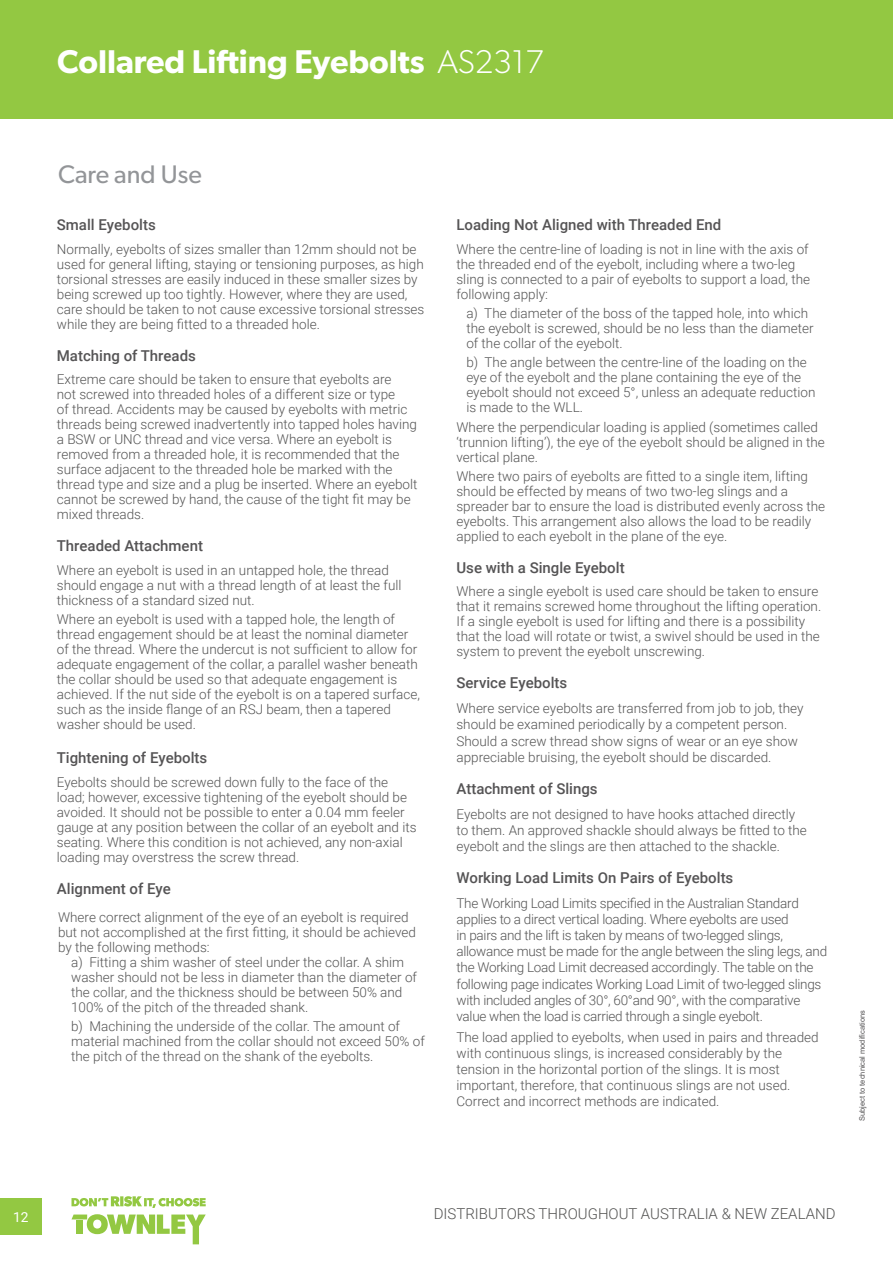
<style>
.page{position:relative;width:893px;height:1263px;background:#fff}
.page>*{position:absolute;margin:0;border:0;box-sizing:border-box;transform-origin:0 0}
.t1{font:600 33px "Gibson";color:#fff}
.t2{font:25.5px "Gibson";color:#939598}
.t3{font:500 15px "Roboto";color:#555455}
.t4{font:300 15px "Roboto";color:#545453}
.t5{font:13.8px "Roboto";color:#fff}
.t6{font:300 13.5px/15px "Roboto";color:#545454}
.t7{font:300 13.5px/16.2px "Roboto";letter-spacing:-.02em;color:#545454}
.t8{font:7.5px "Arial";color:#555455}
.s1{font-weight:300}
</style>
<div class="page">
<div style="left:0;top:1198px;width:42px;height:36px;background:#93c842"></div>
<div style="left:0;top:0;width:893px;height:118px;background:#93c842"></div>
<svg style="left:72px;top:1196px;width:134px;height:12px"></svg>
<svg style="left:72px;top:1214px;width:134px;height:30px"></svg>
<p class="t1" style="left:57px;top:42px;width:488px">Collared Lifting Eyebolts <span class="s1">AS2317</span></p>
<p class="t2" style="left:58px;top:158px;width:145px">Care and Use</p>
<p class="t3" style="left:57px;top:215px;width:100px">Small Eyebolts</p>
<p class="t6" style="left:57px;top:241px;width:369px">Normally, eyebolts of sizes smaller than 12mm should not be used for general lifting, staying or tensioning purposes, as high torsional stresses are easily induced in these smaller sizes by being screwed up too tightly. However, where they are used, care should be taken to not cause excessive torsional stresses while they are being fitted to a threaded hole.</p>
<p class="t3" style="left:57px;top:345px;width:141px">Matching of Threads</p>
<p class="t6" style="left:57px;top:372px;width:362px">Extreme care should be taken to ensure that eyebolts are<br>not screwed into threaded holes of a different size or type<br>of thread. Accidents may be caused by eyebolts with metric threads being screwed inadvertently into tapped holes having a BSW or UNC thread and vice versa. Where an eyebolt is removed from a threaded hole, it is recommended that the surface adjacent to the threaded hole be marked with the thread type and size and a plug be inserted. Where an eyebolt cannot be screwed by hand, the cause of the tight fit may be mixed threads.</p>
<p class="t3" style="left:57px;top:536px;width:148px">Threaded Attachment</p>
<p class="t6" style="left:57px;top:562px;width:346px">Where an eyebolt is used in an untapped hole, the thread should engage a nut with a thread length of at least the full thickness of a standard sized nut.</p>
<p class="t6" style="left:57px;top:611px;width:365px">Where an eyebolt is used with a tapped hole, the length of thread engagement should be at least the nominal diameter of the thread. Where the undercut is not sufficient to allow for adequate engagement of the collar, a parallel washer beneath the collar should be used so that adequate engagement is achieved. If the nut side of the eyebolt is on a tapered surface, such as the inside flange of an RSJ beam, then a tapered washer should be used.</p>
<p class="t3" style="left:57px;top:748px;width:152px">Tightening of Eyebolts</p>
<p class="t6" style="left:57px;top:774px;width:361px">Eyebolts should be screwed down fully to the face of the load; however, excessive tightening of the eyebolt should be avoided. It should not be possible to enter a 0.04 mm feeler gauge at any position between the collar of an eyebolt and its seating. Where this condition is not achieved, any non-axial loading may overstress the screw thread.</p>
<p class="t3" style="left:57px;top:878px;width:116px">Alignment of Eye</p>
<p class="t3" style="left:456px;top:215px;width:266px">Loading Not Aligned with Threaded End</p>
<p class="t6" style="left:456px;top:241px;width:355px">Where the centre-line of loading is not in line with the axis of the threaded end of the eyebolt, including where a two-leg sling is connected to a pair of eyebolts to support a load, the following apply:</p>
<p class="t6" style="left:466px;top:305px;width:349px">a) The diameter of the boss of the tapped hole, into which the eyebolt is screwed, should be no less than the diameter of the collar of the eyebolt.</p>
<p class="t6" style="left:466px;top:355px;width:351px">b) The angle between the centre-line of the loading on the eye of the eyebolt and the plane containing the eye of the eyebolt should not exceed 5°, unless an adequate reduction is made to the WLL.</p>
<p class="t6" style="left:456px;top:419px;width:370px">Where the perpendicular loading is applied (sometimes called ‘trunnion lifting’), the eye of the eyebolt should be aligned in the vertical plane.</p>
<p class="t6" style="left:456px;top:468px;width:370px">Where two pairs of eyebolts are fitted to a single item, lifting should be effected by means of two two-leg slings and a spreader bar to ensure the load is distributed evenly across the eyebolts. This arrangement also allows the load to be readily applied to each eyebolt in the plane of the eye.</p>
<p class="t3" style="left:456px;top:557px;width:170px">Use with a Single Eyebolt</p>
<p class="t6" style="left:456px;top:584px;width:366px">Where a single eyebolt is used care should be taken to ensure that it remains screwed home throughout the lifting operation.<br>If a single eyebolt is used for lifting and there is a possibility that the load will rotate or twist, a swivel should be used in the system to prevent the eyebolt unscrewing.</p>
<p class="t3" style="left:456px;top:673px;width:112px">Service Eyebolts</p>
<p class="t6" style="left:456px;top:700px;width:349px;line-height:16.2px">Where service eyebolts are transferred from job to job, they should be examined periodically by a competent person.<br>Should a screw thread show signs of wear or an eye show appreciable bruising, the eyebolt should be discarded.</p>
<p class="t3" style="left:456px;top:778px;width:143px">Attachment of Slings</p>
<p class="t6" style="left:456px;top:805px;width:352px;line-height:16.2px">Eyebolts are not designed to have hooks attached directly to them. An approved shackle should always be fitted to the eyebolt and the slings are then attached to the shackle.</p>
<p class="t3" style="left:456px;top:867px;width:278px">Working Load Limits On Pairs of Eyebolts</p>
<p class="t7" style="left:456px;top:894px;width:372px">The Working Load Limits specified in the Australian Standard applies to a direct vertical loading. Where eyebolts are used<br>in pairs and the lift is taken by means of two-legged slings, allowance must be made for the angle between the sling legs, and the Working Load Limit decreased accordingly. The table on the following page indicates Working Load Limit of two-legged slings with included angles of 30°, 60°and 90°, with the comparative value when the load is carried through a single eyebolt.</p>
<p class="t6" style="left:456px;top:1028px;width:364px;line-height:16.2px">The load applied to eyebolts, when used in pairs and threaded with continuous slings, is increased considerably by the tension in the horizontal portion of the slings. It is most important, therefore, that continuous slings are not used.<br>Correct and incorrect methods are indicated.</p>
<p class="t6" style="left:58px;top:909px;width:360px">Where correct alignment of the eye of an eyebolt is required but not accomplished at the first fitting, it should be achieved by the following methods:</p>
<p class="t6" style="left:71px;top:954px;width:347px">a) Fitting a shim washer of steel under the collar. A shim washer should not be less in diameter than the diameter of the collar, and the thickness should be between 50% and 100% of the pitch of the threaded shank.</p>
<p class="t6" style="left:71px;top:1018px;width:355px">b) Machining the underside of the collar. The amount of material machined from the collar should not exceed 50% of the pitch of the thread on the shank of the eyebolts.</p>
<p class="t8" style="left:857px;top:1121px;width:112px;rotate:-90deg">Subject to technical modifications</p>
<p class="t5" style="left:13px;top:1207px;width:17px">12</p>
<p class="t4" style="left:434px;top:1203px;width:403px">DISTRIBUTORS THROUGHOUT AUSTRALIA &amp; NEW ZEALAND</p>
</div>
